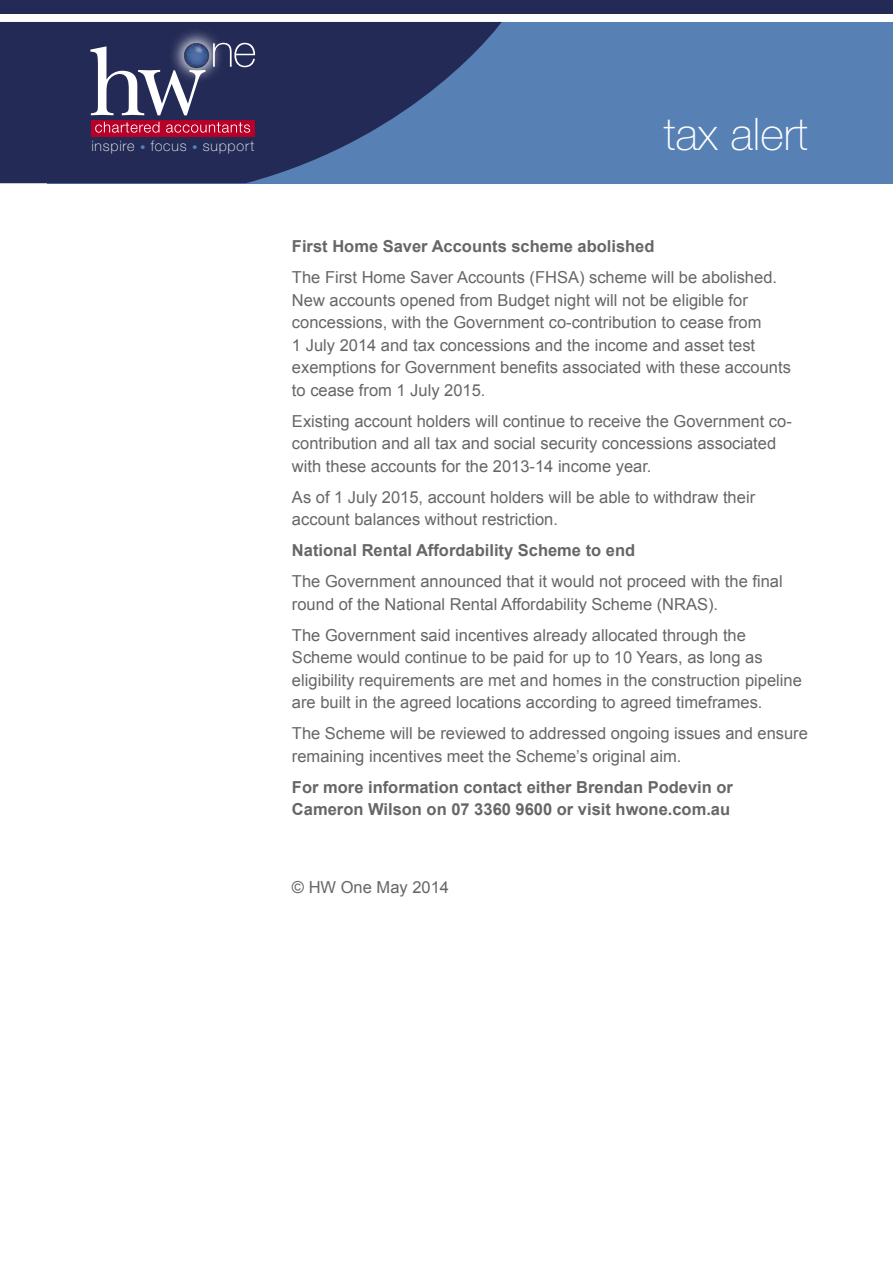
<style>
.page{position:relative;width:893px;height:1263px;background:#fff}
.page>*{position:absolute;margin:0;border:0;box-sizing:border-box;transform-origin:0 0}
.t1{font:100 45px "Helvetica Neue";color:#fff}
.t2{font:16.5px/22.5px "Arial";color:#666}
.t3{font:700 16.5px/22.5px "Arial";color:#666}
.t4{font:100 14.4px "Helvetica Neue";letter-spacing:.055em;color:#fff}
.s1{font-size:10.8px;color:#5780b5}
</style>
<div class="page">
<div style="left:48px;top:22px;width:845px;height:161px;background:#5780b5"></div>
<div style="left:0;top:0;width:893px;height:13px;background:#232a55"></div>
<svg style="left:0;top:22px;width:502px;height:161px;fill:#232a55"></svg>
<svg style="left:169px;top:27px;width:56px;height:57px"></svg>
<img style="left:184px;top:43px;width:25px;height:25px;border-radius:13px">
<svg style="left:90px;top:46px;width:115px;height:69px"></svg>
<div style="left:91px;top:120px;width:163px;height:16px;background:#b70028"></div>
<svg style="left:95px;top:122px;width:64px;height:11px"></svg>
<svg style="left:166px;top:122px;width:84px;height:11px"></svg>
<svg style="left:213px;top:43px;width:42px;height:24px"></svg>
<p class="t4" style="left:91px;top:138px;width:164px">inspire <span class="s1">•</span> focus <span class="s1">•</span> support</p>
<h1 class="t1" style="left:664px;top:109px;width:146px">tax alert</h1>
<p class="t3" style="left:292px;top:236px;width:364px">First Home Saver Accounts scheme abolished</p>
<p class="t2" style="left:292px;top:266px;width:500px">The First Home Saver Accounts (FHSA) scheme will be abolished.<br>New accounts opened from Budget night will not be eligible for concessions, with the Government co-contribution to cease from<br>1 July 2014 and tax concessions and the income and asset test exemptions for Government benefits associated with these accounts to cease from 1 July 2015.</p>
<p class="t2" style="left:292px;top:410px;width:501px">Existing account holders will continue to receive the Government co&shy;contribution and all tax and social security concessions associated with these accounts for the 2013-14 income year.</p>
<p class="t2" style="left:292px;top:486px;width:465px">As of 1 July 2015, account holders will be able to withdraw their account balances without restriction.</p>
<p class="t3" style="left:292px;top:540px;width:345px">National Rental Affordability Scheme to end</p>
<p class="t2" style="left:292px;top:570px;width:492px">The Government announced that it would not proceed with the final round of the National Rental Affordability Scheme (NRAS).</p>
<p class="t2" style="left:292px;top:624px;width:511px">The Government said incentives already allocated through the Scheme would continue to be paid for up to 10 Years, as long as eligibility requirements are met and homes in the construction pipeline are built in the agreed locations according to agreed timeframes.</p>
<p class="t2" style="left:292px;top:722px;width:517px">The Scheme will be reviewed to addressed ongoing issues and ensure remaining incentives meet the Scheme’s original aim.</p>
<p class="t3" style="left:292px;top:776px;width:442px">For more information contact either Brendan Podevin or<br>Cameron Wilson on 07 3360 9600 or visit hwone.com.au</p>
<p class="t2" style="left:292px;top:876px;width:159px">© HW One May 2014</p>
</div>
